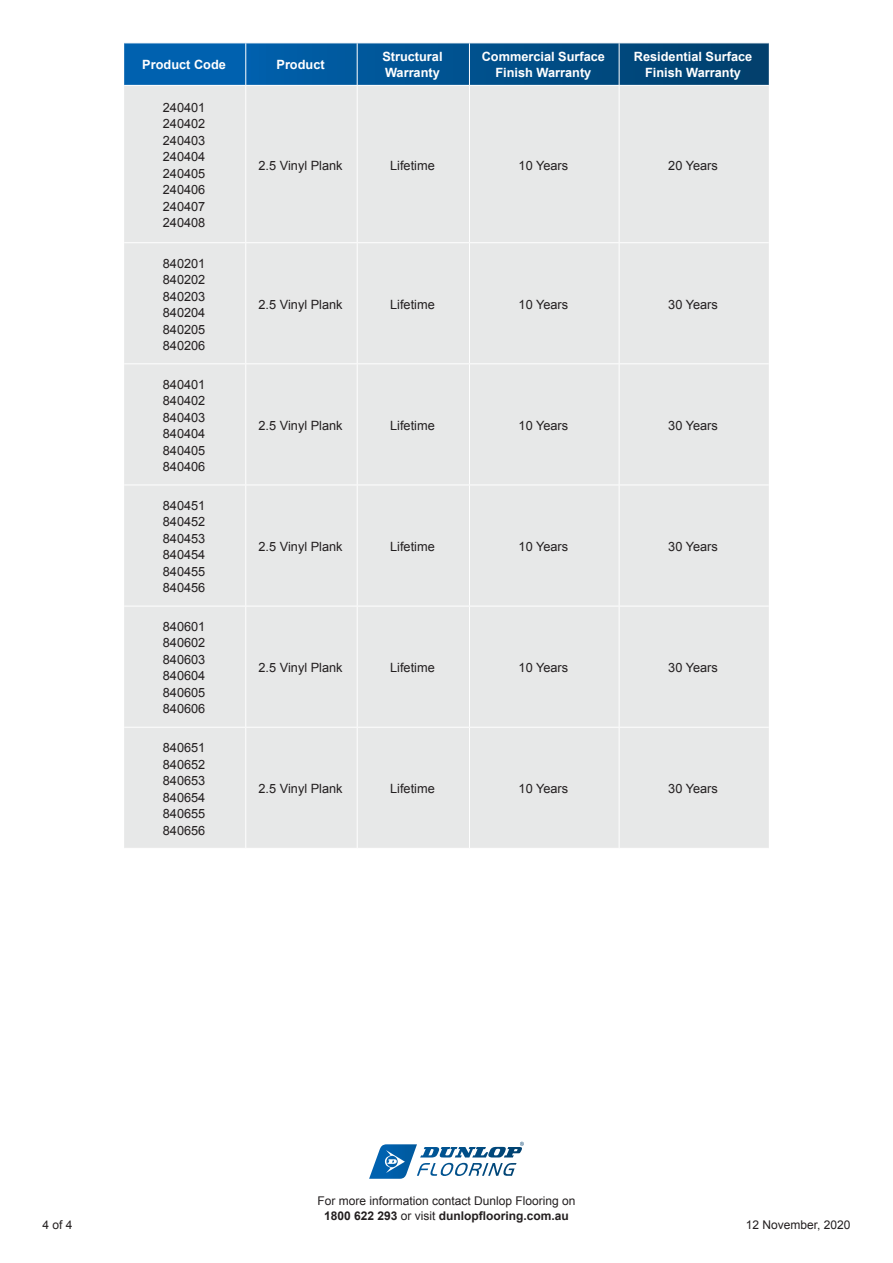
<style>
.page{position:relative;width:893px;height:1263px;background:#fff}
.page>*{position:absolute;margin:0;border:0;box-sizing:border-box;transform-origin:0 0}
.t1{font:12.75px "Arial";color:#231f20}
.t2{font:700 12.75px/16.5px "Arial";color:#fff;text-align:center}
.t3{font:12px/14.4px "Arial";color:#231f20;text-align:center}
.s1{font-weight:700}
</style>
<div class="page">
<svg style="left:369px;top:1142px;width:155px;height:37px"></svg>
<svg style="left:124px;top:44px;width:645px;height:41px;background:#015391"></svg>
<div style="left:124px;top:86px;width:645px;height:762px;background:#e7e8e8"></div>
<hr style="left:124px;top:242px;width:122px;height:1px;background:#fff">
<hr style="left:246px;top:242px;width:111px;height:1px;background:#fff">
<hr style="left:357px;top:242px;width:112px;height:1px;background:#fff">
<hr style="left:469px;top:242px;width:150px;height:1px;background:#fff">
<hr style="left:619px;top:242px;width:150px;height:1px;background:#fff">
<hr style="left:124px;top:363px;width:122px;height:1px;background:#fff">
<hr style="left:246px;top:363px;width:111px;height:1px;background:#fff">
<hr style="left:357px;top:363px;width:112px;height:1px;background:#fff">
<hr style="left:469px;top:363px;width:150px;height:1px;background:#fff">
<hr style="left:619px;top:363px;width:150px;height:1px;background:#fff">
<hr style="left:124px;top:485px;width:122px;height:1px;background:#fff">
<hr style="left:246px;top:485px;width:111px;height:1px;background:#fff">
<hr style="left:357px;top:485px;width:112px;height:1px;background:#fff">
<hr style="left:469px;top:485px;width:150px;height:1px;background:#fff">
<hr style="left:619px;top:485px;width:150px;height:1px;background:#fff">
<hr style="left:124px;top:606px;width:122px;height:1px;background:#fff">
<hr style="left:246px;top:606px;width:111px;height:1px;background:#fff">
<hr style="left:357px;top:606px;width:112px;height:1px;background:#fff">
<hr style="left:469px;top:606px;width:150px;height:1px;background:#fff">
<hr style="left:619px;top:606px;width:150px;height:1px;background:#fff">
<hr style="left:124px;top:727px;width:122px;height:1px;background:#fff">
<hr style="left:246px;top:727px;width:111px;height:1px;background:#fff">
<hr style="left:357px;top:727px;width:112px;height:1px;background:#fff">
<hr style="left:469px;top:727px;width:150px;height:1px;background:#fff">
<hr style="left:619px;top:727px;width:150px;height:1px;background:#fff">
<hr style="left:245px;top:43px;width:1px;height:42px;background:#fff">
<hr style="left:357px;top:43px;width:1px;height:42px;background:#fff">
<hr style="left:469px;top:43px;width:1px;height:42px;background:#fff">
<hr style="left:619px;top:43px;width:1px;height:42px;background:#fff">
<hr style="left:245px;top:86px;width:1px;height:156px;background:#fff">
<hr style="left:357px;top:86px;width:1px;height:156px;background:#fff">
<hr style="left:469px;top:86px;width:1px;height:156px;background:#fff">
<hr style="left:619px;top:86px;width:1px;height:156px;background:#fff">
<hr style="left:245px;top:243px;width:1px;height:120px;background:#fff">
<hr style="left:357px;top:243px;width:1px;height:120px;background:#fff">
<hr style="left:469px;top:243px;width:1px;height:120px;background:#fff">
<hr style="left:619px;top:243px;width:1px;height:120px;background:#fff">
<hr style="left:245px;top:364px;width:1px;height:121px;background:#fff">
<hr style="left:357px;top:364px;width:1px;height:121px;background:#fff">
<hr style="left:469px;top:364px;width:1px;height:121px;background:#fff">
<hr style="left:619px;top:364px;width:1px;height:121px;background:#fff">
<hr style="left:245px;top:485px;width:1px;height:121px;background:#fff">
<hr style="left:357px;top:485px;width:1px;height:121px;background:#fff">
<hr style="left:469px;top:485px;width:1px;height:121px;background:#fff">
<hr style="left:619px;top:485px;width:1px;height:121px;background:#fff">
<hr style="left:245px;top:606px;width:1px;height:121px;background:#fff">
<hr style="left:357px;top:606px;width:1px;height:121px;background:#fff">
<hr style="left:469px;top:606px;width:1px;height:121px;background:#fff">
<hr style="left:619px;top:606px;width:1px;height:121px;background:#fff">
<hr style="left:245px;top:727px;width:1px;height:121px;background:#fff">
<hr style="left:357px;top:727px;width:1px;height:121px;background:#fff">
<hr style="left:469px;top:727px;width:1px;height:121px;background:#fff">
<hr style="left:619px;top:727px;width:1px;height:121px;background:#fff">
<p class="t2" style="left:142px;top:56px;width:85px">Product Code</p>
<p class="t2" style="left:277px;top:56px;width:50px">Product</p>
<p class="t2" style="left:382px;top:48px;width:62px;text-align:left">Structural<br>Warranty</p>
<p class="t2" style="left:482px;top:48px;width:125px">Commercial Surface<br>Finish Warranty</p>
<p class="t2" style="left:634px;top:48px;width:120px">Residential Surface<br>Finish Warranty</p>
<p class="t1" style="left:163px;top:99px;width:44px">240401</p>
<p class="t1" style="left:163px;top:115px;width:44px">240402</p>
<p class="t1" style="left:163px;top:132px;width:44px">240403</p>
<p class="t1" style="left:163px;top:148px;width:44px">240404</p>
<p class="t1" style="left:163px;top:165px;width:44px">240405</p>
<p class="t1" style="left:163px;top:181px;width:44px">240406</p>
<p class="t1" style="left:163px;top:198px;width:44px">240407</p>
<p class="t1" style="left:163px;top:214px;width:44px">240408</p>
<p class="t1" style="left:259px;top:157px;width:86px">2.5 Vinyl Plank</p>
<p class="t1" style="left:390px;top:157px;width:46px">Lifetime</p>
<p class="t1" style="left:519px;top:157px;width:51px">10 Years</p>
<p class="t1" style="left:668px;top:157px;width:51px">20 Years</p>
<p class="t1" style="left:163px;top:255px;width:44px">840201</p>
<p class="t1" style="left:163px;top:271px;width:44px">840202</p>
<p class="t1" style="left:163px;top:288px;width:44px">840203</p>
<p class="t1" style="left:163px;top:304px;width:44px">840204</p>
<p class="t1" style="left:163px;top:321px;width:44px">840205</p>
<p class="t1" style="left:163px;top:337px;width:44px">840206</p>
<p class="t1" style="left:163px;top:376px;width:44px">840401</p>
<p class="t1" style="left:163px;top:392px;width:44px">840402</p>
<p class="t1" style="left:163px;top:409px;width:44px">840403</p>
<p class="t1" style="left:163px;top:425px;width:44px">840404</p>
<p class="t1" style="left:163px;top:442px;width:44px">840405</p>
<p class="t1" style="left:163px;top:458px;width:44px">840406</p>
<p class="t1" style="left:163px;top:497px;width:44px">840451</p>
<p class="t1" style="left:163px;top:513px;width:44px">840452</p>
<p class="t1" style="left:163px;top:530px;width:44px">840453</p>
<p class="t1" style="left:163px;top:546px;width:44px">840454</p>
<p class="t1" style="left:163px;top:563px;width:44px">840455</p>
<p class="t1" style="left:163px;top:579px;width:44px">840456</p>
<p class="t1" style="left:163px;top:618px;width:44px">840601</p>
<p class="t1" style="left:163px;top:635px;width:44px">840602</p>
<p class="t1" style="left:163px;top:651px;width:44px">840603</p>
<p class="t1" style="left:163px;top:668px;width:44px">840604</p>
<p class="t1" style="left:163px;top:684px;width:44px">840605</p>
<p class="t1" style="left:163px;top:701px;width:44px">840606</p>
<p class="t1" style="left:163px;top:739px;width:44px">840651</p>
<p class="t1" style="left:163px;top:756px;width:44px">840652</p>
<p class="t1" style="left:163px;top:772px;width:44px">840653</p>
<p class="t1" style="left:163px;top:789px;width:44px">840654</p>
<p class="t1" style="left:163px;top:805px;width:44px">840655</p>
<p class="t1" style="left:163px;top:822px;width:44px">840656</p>
<p class="t1" style="left:259px;top:296px;width:86px">2.5 Vinyl Plank</p>
<p class="t1" style="left:390px;top:296px;width:46px">Lifetime</p>
<p class="t1" style="left:519px;top:296px;width:51px">10 Years</p>
<p class="t1" style="left:668px;top:296px;width:51px">30 Years</p>
<p class="t1" style="left:259px;top:417px;width:86px">2.5 Vinyl Plank</p>
<p class="t1" style="left:390px;top:417px;width:46px">Lifetime</p>
<p class="t1" style="left:519px;top:417px;width:51px">10 Years</p>
<p class="t1" style="left:668px;top:417px;width:51px">30 Years</p>
<p class="t1" style="left:259px;top:538px;width:86px">2.5 Vinyl Plank</p>
<p class="t1" style="left:390px;top:538px;width:46px">Lifetime</p>
<p class="t1" style="left:519px;top:538px;width:51px">10 Years</p>
<p class="t1" style="left:668px;top:538px;width:51px">30 Years</p>
<p class="t1" style="left:259px;top:659px;width:86px">2.5 Vinyl Plank</p>
<p class="t1" style="left:390px;top:659px;width:46px">Lifetime</p>
<p class="t1" style="left:519px;top:659px;width:51px">10 Years</p>
<p class="t1" style="left:668px;top:659px;width:51px">30 Years</p>
<p class="t1" style="left:259px;top:780px;width:86px">2.5 Vinyl Plank</p>
<p class="t1" style="left:390px;top:780px;width:46px">Lifetime</p>
<p class="t1" style="left:519px;top:780px;width:51px">10 Years</p>
<p class="t1" style="left:668px;top:780px;width:51px">30 Years</p>
<p class="t3" style="left:317px;top:1194px;width:260px">For more information contact Dunlop Flooring on<br><span class="s1">1800 622 293</span> or visit <span class="s1">dunlopflooring.com.au</span></p>
<p class="t3" style="left:43px;top:1218px;width:32px">4 of 4</p>
<p class="t3" style="left:746px;top:1218px;width:106px">12 November, 2020</p>
</div>
